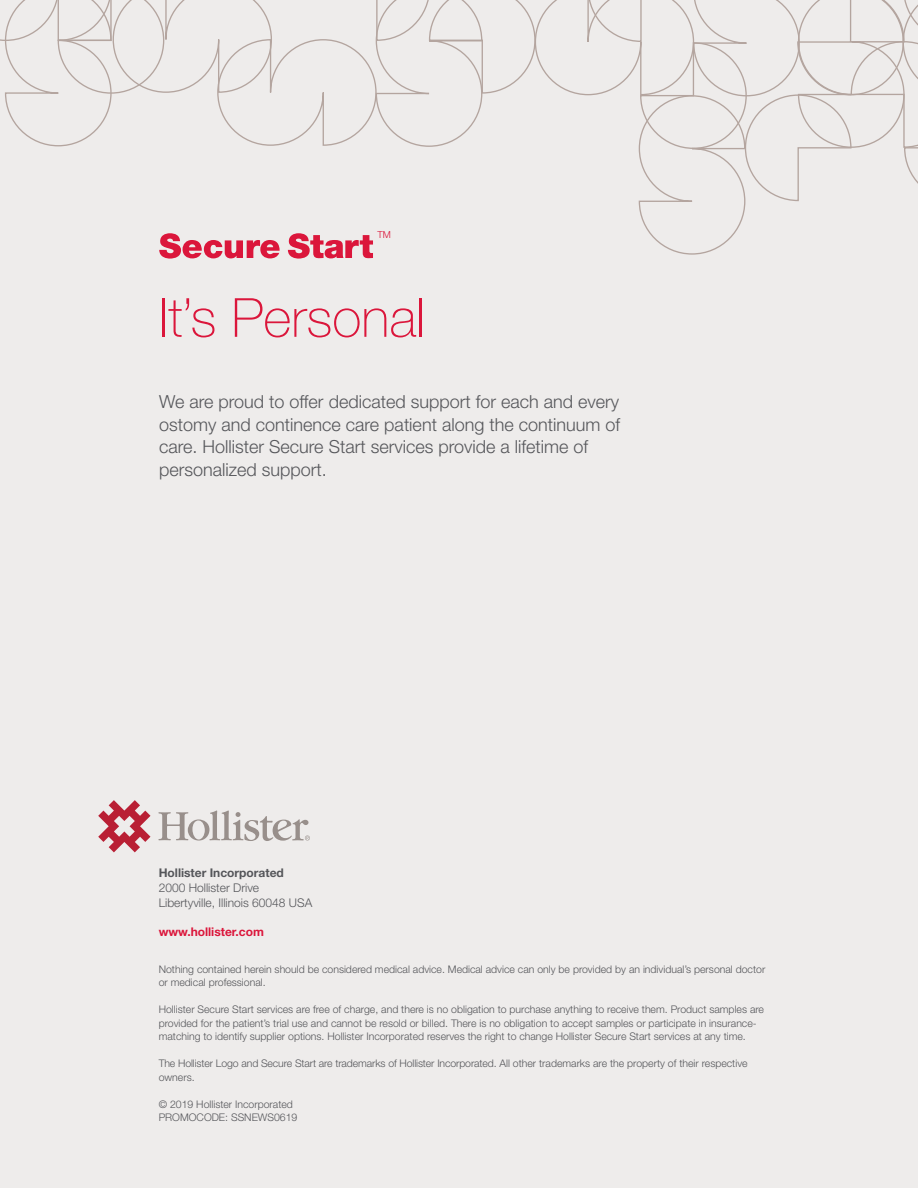
<style>
.page{position:relative;width:918px;height:1188px;background:#eeeceb}
.page>*{position:absolute;margin:0;border:0;box-sizing:border-box;transform-origin:0 0}
.Body_Copy_10_13_Helv{font:100 54px "Helvetica Neue LT Std";color:#db163b}
.Body_Copy_10_13_Helv-2{font:300 18px/22.5px "Helvetica Neue LT Std";color:#55565a}
.Body_Copy_10_13_Helv-3{font:300 12px/15px "Helvetica Neue LT Std";color:#55565a}
.Body_Copy_10_13_Helv-4{font:700 12px "Helvetica Neue LT Std";color:#db163b}
.body2{font:300 10.5px/13.5px "Helvetica Neue LT Std";color:#55565a}
.Body_Copy_10_13_Helv-5{font:300 10.5px "Helvetica Neue LT Std";color:#55565a}
.Body_Copy_10_13_Helv-6{font:300 9.75px "Helvetica Neue LT Std";color:#db163b}
.s1{font-weight:700}
</style>
<div class="page">
<svg style="left:98px;top:800px;width:53px;height:52px"></svg>
<svg style="left:158px;top:811px;width:152px;height:30px"></svg>
<svg style="left:0;top:0;width:918px;height:259px"></svg>
<p class="Body_Copy_10_13_Helv-6" style="left:377px;top:229px;width:15px">TM</p>
<p class="Body_Copy_10_13_Helv" style="left:159px;top:287px;width:268px">It’s Personal</p>
<p class="Body_Copy_10_13_Helv-2" style="left:159px;top:390px;width:462px">We are proud to offer dedicated support for each and every ostomy and continence care patient along the continuum of care. Hollister Secure Start services provide a lifetime of personalized support.</p>
<p class="Body_Copy_10_13_Helv-3" style="left:159px;top:865px;width:155px"><span class="s1">Hollister Incorporated<br></span>2000 Hollister Drive<br>Libertyville, Illinois 60048 USA</p>
<p class="Body_Copy_10_13_Helv-4" style="left:159px;top:924px;width:107px">www.hollister.com</p>
<p class="body2" style="left:159px;top:962px;width:608px">Nothing contained herein should be considered medical advice. Medical advice can only be provided by an individual’s personal doctor or medical professional.</p>
<p class="body2" style="left:159px;top:1002px;width:607px">Hollister Secure Start services are free of charge, and there is no obligation to purchase anything to receive them. Product samples are provided for the patient’s trial use and cannot be resold or billed. There is no obligation to accept samples or participate in insurance&shy;matching to identify supplier options. Hollister Incorporated reserves the right to change Hollister Secure Start services at any time.</p>
<p class="body2" style="left:159px;top:1056px;width:590px">The Hollister Logo and Secure Start are trademarks of Hollister Incorporated. All other trademarks are the property of their respective owners.</p>
<p class="body2" style="left:159px;top:1097px;width:136px">© 2019 Hollister Incorporated</p>
<p class="Body_Copy_10_13_Helv-5" style="left:159px;top:1111px;width:140px">PROMOCODE: SSNEWS0619</p>
</div>
